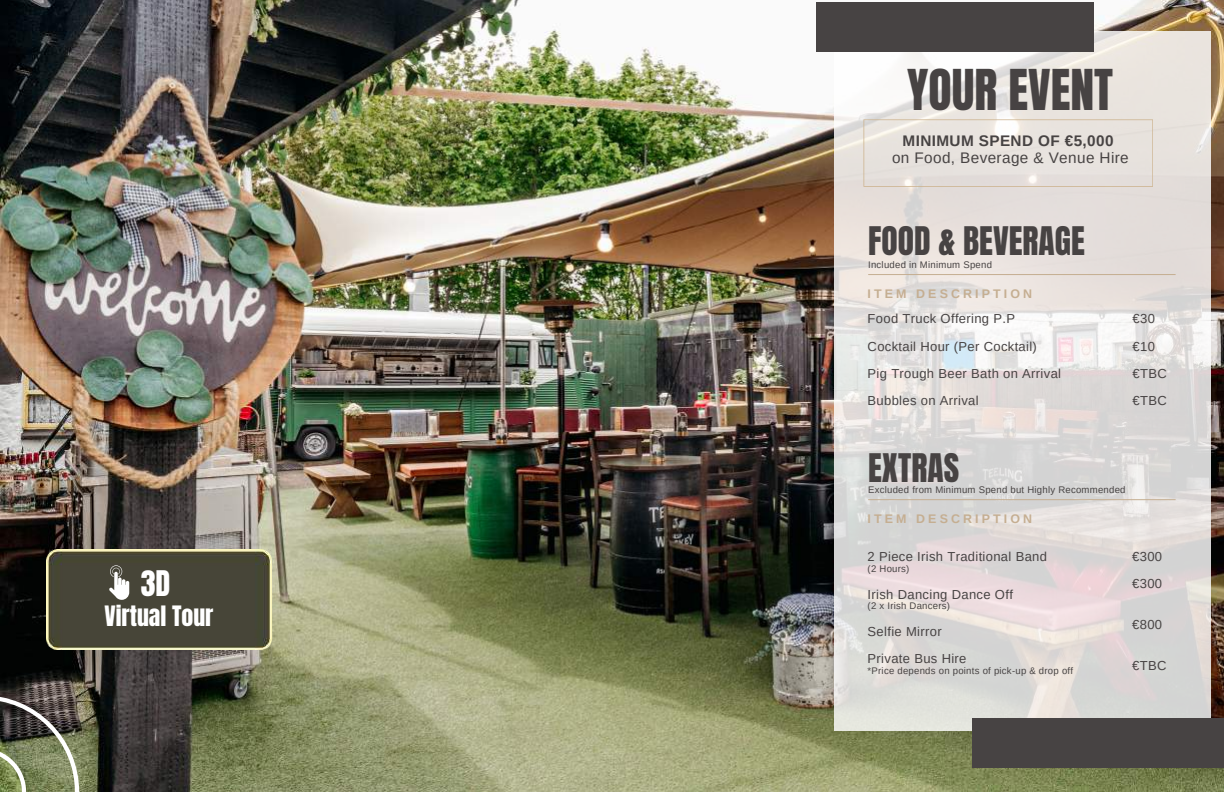
<style>
.page{position:relative;width:1224px;height:792px;background:#fff}
.page>*{position:absolute;margin:0;border:0;box-sizing:border-box;transform-origin:0 0}
.t1{font:47.9px "Anton";color:#474343}
.t2{font:33.5px "Anton";color:#474343}
.t3{font:30px "Anton";color:#fff}
.t4{font:23.9px "Anton";color:#fff}
.t5{font:15.3px "Arimo";letter-spacing:.025em;color:#474343}
.t6{font:700 15.3px "Arimo";letter-spacing:.025em;color:#474343}
.t7{font:13px/27.3px "Arimo";letter-spacing:.025em;color:#474343}
.t8{font:700 12.4px "Arimo";letter-spacing:.25em;color:#c5ae91}
.t9{font:9.6px "Arimo";letter-spacing:.025em;color:#474343}
</style>
<div class="page">
<img style="left:0;top:0;width:1224px;height:792px">
<svg style="left:0;top:695px;width:79px;height:97px;background:#72755e"></svg>
<svg style="left:834px;top:31px;width:376px;height:699px;background:#e3dedc"></svg>
<hr style="left:869px;top:274px;width:306px;height:1px;background:#c5ae91">
<div style="left:816px;top:2px;width:278px;height:49px;background:#474343"></div>
<svg style="left:864px;top:119px;width:289px;height:68px;background:#e7e1dc"></svg>
<hr style="left:869px;top:499px;width:306px;height:1px;background:#c5ae91">
<div style="left:972px;top:718px;width:252px;height:49px;background:#474343"></div>
<img style="left:46px;top:549px;width:225px;height:101px">
<svg style="left:109px;top:565px;width:20px;height:35px"></svg>
<h3 class="t3" style="left:141px;top:569px;width:31px">3D</h3>
<h3 class="t4" style="left:105px;top:604px;width:110px">Virtual Tour</h3>
<h1 class="t1" style="left:907px;top:66px;width:208px">YOUR EVENT</h1>
<p class="t6" style="left:903px;top:130px;width:212px">MINIMUM SPEND OF €5,000</p>
<p class="t5" style="left:892px;top:148px;width:238px">on Food, Beverage &amp; Venue Hire</p>
<h2 class="t2" style="left:868px;top:224px;width:218px">FOOD &amp; BEVERAGE</h2>
<p class="t9" style="left:868px;top:259px;width:125px">Included in Minimum Spend</p>
<p class="t8" style="left:868px;top:285px;width:166px">ITEM DESCRIPTION</p>
<p class="t7" style="left:868px;top:305px;width:195px">Food Truck Offering P.P<br>Cocktail Hour (Per Cocktail)<br>Pig Trough Beer Bath on Arrival<br>Bubbles on Arrival</p>
<p class="t7" style="left:1133px;top:305px;width:36px">€30 €10 €TBC €TBC</p>
<h2 class="t2" style="left:868px;top:451px;width:92px">EXTRAS</h2>
<p class="t8" style="left:868px;top:510px;width:166px">ITEM DESCRIPTION</p>
<p class="t9" style="left:868px;top:484px;width:259px">Excluded from Minimum Spend but Highly Recommended</p>
<p class="t7" style="left:868px;top:543px;width:181px">2 Piece Irish Traditional Band</p>
<p class="t9" style="left:868px;top:563px;width:43px">(2 Hours)</p>
<p class="t7" style="left:868px;top:581px;width:147px">Irish Dancing Dance Off</p>
<p class="t9" style="left:868px;top:600px;width:84px">(2 x Irish Dancers)</p>
<p class="t7" style="left:868px;top:618px;width:100px">Selfie Mirror<br>Private Bus Hire</p>
<p class="t9" style="left:868px;top:665px;width:207px">*Price depends on points of pick-up &amp; drop off</p>
<p class="t7" style="left:1132px;top:543px;width:31px">€300 €300</p>
<p class="t7" style="left:1132px;top:611px;width:31px">€800</p>
<p class="t7" style="left:1132px;top:652px;width:36px">€TBC</p>
</div>
